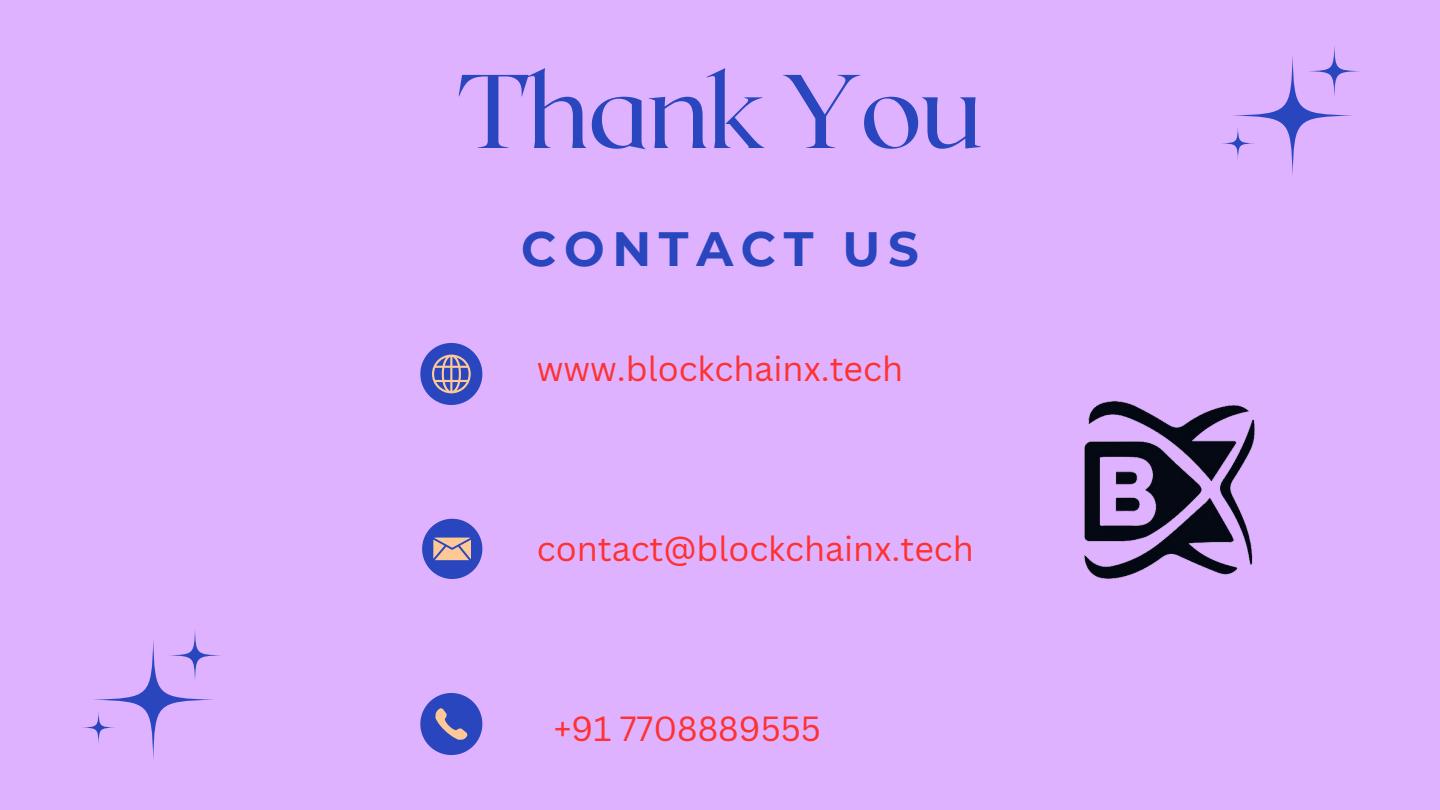
<style>
.page{position:relative;width:1440px;height:810px;background:#dfb2ff}
.page>*{position:absolute;margin:0;border:0;box-sizing:border-box;transform-origin:0 0}
.t1{font:104.4px "Roxborough CF";letter-spacing:-.02em;color:#2946bf}
.t2{font:700 48.1px "Montserrat";letter-spacing:.16em;color:#2946bf}
.t3{font:34px "Canva Sans";color:#ff3131}
</style>
<div class="page">
<svg style="left:1232px;top:55px;width:122px;height:121px"></svg>
<svg style="left:1220px;top:126px;width:35px;height:35px"></svg>
<svg style="left:1308px;top:44px;width:53px;height:54px"></svg>
<svg style="left:92px;top:639px;width:122px;height:122px"></svg>
<svg style="left:81px;top:710px;width:35px;height:35px"></svg>
<svg style="left:168px;top:629px;width:54px;height:53px"></svg>
<svg style="left:420px;top:693px;width:62px;height:62px"></svg>
<svg style="left:422px;top:519px;width:60px;height:60px"></svg>
<svg style="left:420px;top:343px;width:62px;height:62px"></svg>
<img style="left:1084px;top:401px;width:171px;height:178px">
<h1 class="t1" style="left:458px;top:44px;width:526px">Thank You</h1>
<p class="t2" style="left:521px;top:219px;width:399px">CONTACT US</p>
<p class="t3" style="left:537px;top:345px;width:368px">www.blockchainx.tech</p>
<h2 class="t3" style="left:537px;top:525px;width:438px">contact@blockchainx.tech</h2>
<p class="t3" style="left:554px;top:705px;width:269px">+91 7708889555</p>
</div>
